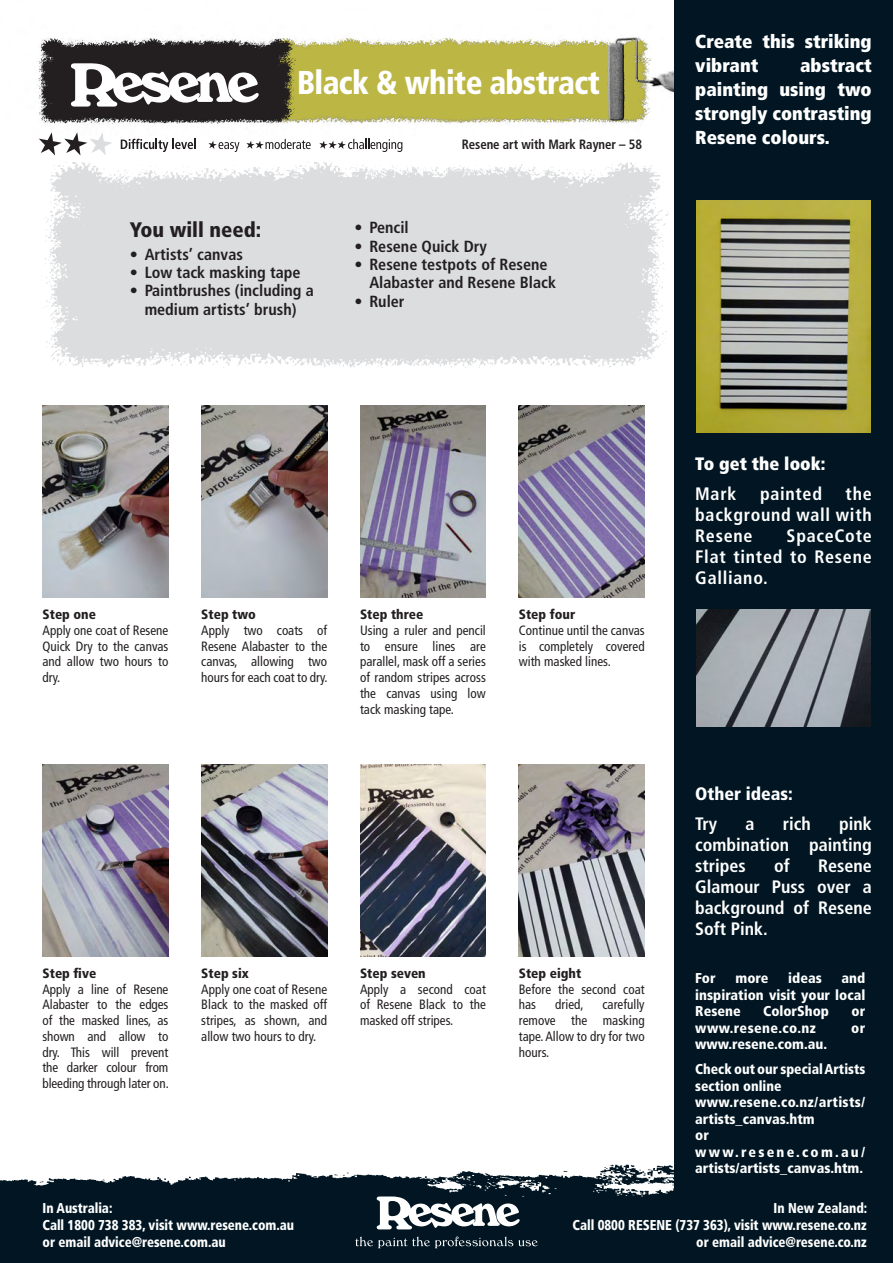
<style>
.page{position:relative;width:893px;height:1263px;background:#fff}
.page>*{position:absolute;margin:0;border:0;box-sizing:border-box;transform-origin:0 0}
.t1{font:900 condensed 33px "Frutiger";letter-spacing:-.02em;color:#fff;scale:.95 1}
.t2{font:900 condensed 21px "Frutiger";color:#231f20}
.t3{font:900 condensed 18.75px/24px "Frutiger";color:#fff}
.t4{font:700 condensed 18px/21px "Frutiger";color:#fff;text-align:justify}
.t5{font:900 condensed 18px "Frutiger";letter-spacing:.005em;color:#fff}
.t6{font:900 condensed 18px "Frutiger";color:#fff}
.t7{font:700 condensed 18px "Frutiger";letter-spacing:.04em;color:#fff}
.t8{font:700 condensed 16.2px/18.5px "Frutiger";color:#231f20;text-align:center}
.t9{font:900 condensed 14.25px/16.5px "Frutiger";color:#fff}
.t10{font:900 condensed 14.25px/16.5px "Frutiger";color:#fff;scale:.92 1}
.t11{font:900 condensed 14.25px "Frutiger";letter-spacing:.03em;color:#fff}
.t12{font:condensed 13.5px/15.8px "Frutiger";color:#231f20;text-align:justify}
.t13{font:900 condensed 13.5px "Frutiger";color:#231f20}
.t14{font:700 condensed 13.5px "Frutiger";letter-spacing:-.005em;color:#231f20;scale:.95 1}
</style>
<div class="page">
<img style="left:315px;top:37px;width:359px;height:88px">
<div style="left:674px;top:0;width:219px;height:1263px;background:#011622"></div>
<img style="left:37px;top:38px;width:278px;height:87px">
<img style="left:41px;top:155px;width:699px;height:213px">
<svg style="left:58px;top:522px;width:484px;height:435px"></svg>
<img style="left:0;top:1164px;width:674px;height:99px">
<svg style="left:39px;top:132px;width:73px;height:23px"></svg>
<svg style="left:121px;top:139px;width:75px;height:13px"></svg>
<svg style="left:319px;top:139px;width:83px;height:13px"></svg>
<svg style="left:246px;top:139px;width:65px;height:10px"></svg>
<svg style="left:209px;top:141px;width:30px;height:11px"></svg>
<svg style="left:355px;top:1236px;width:183px;height:12px;background:#2b3d47"></svg>
<svg style="left:377px;top:1196px;width:143px;height:33px"></svg>
<svg style="left:71px;top:63px;width:188px;height:44px"></svg>
<img style="left:201px;top:765px;width:126px;height:192px">
<img style="left:360px;top:765px;width:126px;height:192px">
<img style="left:43px;top:765px;width:125px;height:192px">
<img style="left:201px;top:406px;width:126px;height:192px">
<img style="left:360px;top:406px;width:126px;height:192px">
<img style="left:519px;top:406px;width:126px;height:192px">
<img style="left:43px;top:406px;width:125px;height:192px">
<img style="left:696px;top:201px;width:175px;height:232px">
<img style="left:696px;top:609px;width:175px;height:117px">
<img style="left:519px;top:765px;width:126px;height:192px">
<h1 class="t1" style="left:297px;top:63px;width:320px">Black &amp; white abstract</h1>
<h2 class="t2" style="left:130px;top:217px;width:133px">You will need:</h2>
<p class="t8" style="left:130px;top:245px;width:115px">• Artists’ canvas</p>
<p class="t8" style="left:130px;top:263px;width:172px">• Low tack masking tape</p>
<p class="t8" style="left:130px;top:281px;width:186px">• Paintbrushes (including a medium artists’ brush)</p>
<p class="t14" style="left:462px;top:137px;width:191px">Resene art with Mark Rayner – 58</p>
<p class="t8" style="left:354px;top:218px;width:56px">• Pencil</p>
<p class="t8" style="left:354px;top:237px;width:134px">• Resene Quick Dry</p>
<p class="t8" style="left:369px;top:255px;width:188px;text-align:left;text-indent:-15px">• Resene testpots of Resene<br>Alabaster and Resene Black</p>
<p class="t8" style="left:354px;top:292px;width:52px">• Ruler</p>
<h3 class="t3" style="left:695px;top:29px;width:178px">Create this striking vibrant</h3>
<h3 class="t3" style="left:695px;top:53px;width:178px;text-align:justify;text-indent:105px">abstract painting using two strongly contrasting Resene colours.</h3>
<p class="t13" style="left:43px;top:606px;width:55px">Step one</p>
<p class="t12" style="left:43px;top:622px;width:127px">Apply one coat of Resene Quick Dry to the canvas and allow two hours to dry.</p>
<p class="t13" style="left:201px;top:606px;width:56px">Step two</p>
<p class="t12" style="left:201px;top:622px;width:128px">Apply two coats of Resene Alabaster to the canvas, allowing two hours for each coat to dry.</p>
<p class="t13" style="left:360px;top:606px;width:65px">Step three</p>
<p class="t12" style="left:360px;top:622px;width:127px">Using a ruler and pencil to ensure lines are parallel, mask off a series of random stripes across the canvas using low tack masking tape.</p>
<p class="t13" style="left:519px;top:606px;width:58px">Step four</p>
<p class="t12" style="left:519px;top:622px;width:127px">Continue until the canvas is completely covered with masked lines.</p>
<p class="t13" style="left:43px;top:965px;width:55px">Step five</p>
<p class="t12" style="left:43px;top:981px;width:128px">Apply a line of Resene Alabaster to the edges of the masked lines, as shown and allow to dry. This will prevent the darker colour from bleeding through later on.</p>
<p class="t13" style="left:201px;top:965px;width:49px">Step six</p>
<p class="t12" style="left:201px;top:981px;width:127px">Apply one coat of Resene Black to the masked off stripes, as shown, and allow two hours to dry.</p>
<p class="t13" style="left:360px;top:965px;width:67px">Step seven</p>
<p class="t12" style="left:360px;top:981px;width:127px">Apply a second coat of Resene Black to the masked off stripes.</p>
<p class="t13" style="left:519px;top:965px;width:64px">Step eight</p>
<p class="t12" style="left:519px;top:981px;width:127px">Before the second coat has</p>
<p class="t12" style="left:519px;top:997px;width:127px;text-indent:84px">carefully remove the masking tape. Allow to dry for two hours.</p>
<p class="t12" style="left:555px;top:997px;width:30px">dried,</p>
<h3 class="t5" style="left:695px;top:453px;width:132px">To get the look:</h3>
<h3 class="t4" style="left:695px;top:483px;width:43px">Mark</h3>
<h3 class="t7" style="left:760px;top:483px;width:64px">painted</h3>
<h3 class="t4" style="left:695px;top:483px;width:178px;text-indent:150px">the background wall with Resene</h3>
<h3 class="t4" style="left:695px;top:525px;width:178px;text-indent:91px">SpaceCote Flat tinted to Resene Galliano.</h3>
<h3 class="t6" style="left:695px;top:783px;width:99px">Other ideas:</h3>
<h3 class="t4" style="left:695px;top:813px;width:23px">Try</h3>
<h3 class="t4" style="left:745px;top:813px;width:10px">a</h3>
<h3 class="t4" style="left:783px;top:813px;width:30px">rich</h3>
<h3 class="t4" style="left:695px;top:813px;width:178px;text-indent:144px">pink combination painting stripes</h3>
<h3 class="t4" style="left:774px;top:855px;width:17px">of</h3>
<h3 class="t4" style="left:695px;top:855px;width:178px;text-indent:123px">Resene Glamour Puss over a background of Resene Soft Pink.</h3>
<p class="t9" style="left:695px;top:970px;width:22px">For</p>
<p class="t9" style="left:735px;top:970px;width:35px">more</p>
<p class="t9" style="left:788px;top:970px;width:35px">ideas</p>
<p class="t9" style="left:695px;top:970px;width:172px;text-align:justify;text-indent:146px">and inspiration visit your local Resene</p>
<p class="t9" style="left:763px;top:1003px;width:67px">ColorShop</p>
<p class="t9" style="left:852px;top:1003px;width:15px">or</p>
<p class="t11" style="left:695px;top:1019px;width:122px">www.resene.co.nz</p>
<p class="t9" style="left:851px;top:1020px;width:16px">or</p>
<p class="t9" style="left:695px;top:1032px;width:172px;line-height:25px">www.resene.com.au.<br>Check out our special Artists</p>
<p class="t9" style="left:695px;top:1078px;width:172px">section online www.resene.co.nz/artists/ artists_canvas.htm<br>or www.resene.com.au/ artists/artists_canvas.htm.</p>
<p class="t10" style="left:43px;top:1200px;width:275px">In Australia:<br>Call 1800 738 383, visit www.resene.com.au or email advice@resene.com.au</p>
<p class="t10" style="left:573px;top:1200px;width:322px;text-align:right">In New Zealand:<br>Call 0800 RESENE (737 363), visit www.resene.co.nz or email advice@resene.co.nz</p>
</div>
